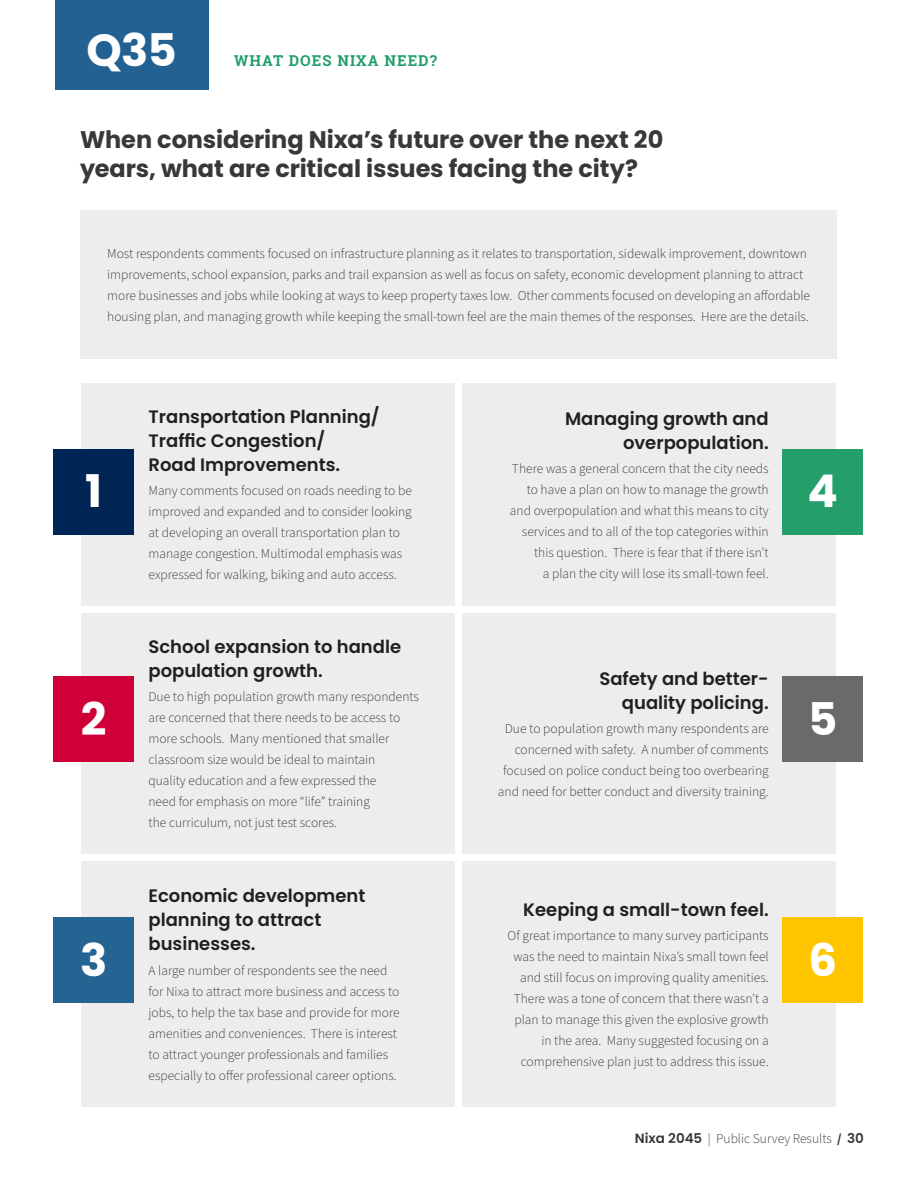
<style>
.page{position:relative;width:918px;height:1188px;background:#fff}
.page>*{position:absolute;margin:0;border:0;box-sizing:border-box;transform-origin:0 0}
.body{font:700 45px "Poppins";color:#fff}
.t1{font:700 24px/28.5px "Poppins";letter-spacing:-.005em;color:#363936}
.Heading_2{font:600 18px/24px "Poppins";color:#231f20}
.Heading_4{font:700 15px "Roboto Slab";letter-spacing:.07em;color:#249e6b}
.body-2{font:300 13.5px/21px "Source Sans Pro";color:#363936}
.s1{font-family:"Poppins";font-weight:600}
.s2{font-weight:700}
</style>
<div class="page">
<div style="left:55px;top:0;width:153px;height:90px;background:#236192"></div>
<div style="left:463px;top:383px;width:373px;height:223px;background:#ededed"></div>
<div style="left:463px;top:614px;width:373px;height:240px;background:#ededed"></div>
<div style="left:463px;top:862px;width:373px;height:245px;background:#ededed"></div>
<div style="left:81px;top:383px;width:373px;height:223px;background:#ededed"></div>
<div style="left:53px;top:449px;width:81px;height:85px;background:#002554"></div>
<div style="left:782px;top:449px;width:81px;height:85px;background:#249e6b"></div>
<div style="left:81px;top:614px;width:373px;height:240px;background:#ededed"></div>
<div style="left:53px;top:676px;width:81px;height:86px;background:#ce0037"></div>
<div style="left:782px;top:676px;width:81px;height:86px;background:#696b69"></div>
<div style="left:81px;top:862px;width:373px;height:245px;background:#ededed"></div>
<div style="left:53px;top:918px;width:81px;height:85px;background:#256392"></div>
<div style="left:782px;top:918px;width:81px;height:85px;background:#ffc600"></div>
<div style="left:80px;top:211px;width:757px;height:148px;background:#ededed"></div>
<p class="body" style="left:86px;top:24px;width:92px">Q35</p>
<p class="Heading_4" style="left:234px;top:50px;width:204px">WHAT DOES NIXA NEED?</p>
<p class="t1" style="left:80px;top:126px;width:585px">When considering Nixa’s future over the next 20 years, what are critical issues facing the city?</p>
<p class="body-2" style="left:107px;top:243px;width:704px">Most respondents comments focused on infrastructure planning as it relates to transportation, sidewalk improvement, downtown improvements, school expansion, parks and trail expansion as well as focus on safety, economic development planning to attract more businesses and jobs while looking at ways to keep property taxes low. Other comments focused on developing an affordable housing plan, and managing growth while keeping the small-town feel are the main themes of the responses. Here are the details.</p>
<p class="Heading_2" style="left:148px;top:405px;width:233px">Transportation Planning/<br>Traffic Congestion/<br>Road Improvements.</p>
<p class="body-2" style="left:148px;top:480px;width:265px">Many comments focused on roads needing to be improved and expanded and to consider looking at developing an overall transportation plan to manage congestion. Multimodal emphasis was expressed for walking, biking and auto access.</p>
<p class="Heading_2" style="left:565px;top:406px;width:205px;text-align:right">Managing growth and overpopulation.</p>
<p class="body-2" style="left:510px;top:458px;width:260px;text-align:right">There was a general concern that the city needs to have a plan on how to manage the growth and overpopulation and what this means to city services and to all of the top categories within this question. There is fear that if there isn’t<br>a plan the city will lose its small-town feel.</p>
<p class="body" style="left:85px;top:466px;width:18px">1</p>
<p class="body" style="left:808px;top:466px;width:32px">4</p>
<p class="Heading_2" style="left:148px;top:635px;width:254px">School expansion to handle population growth.</p>
<p class="body-2" style="left:148px;top:687px;width:272px">Due to high population growth many respondents are concerned that there needs to be access to more schools. Many mentioned that smaller classroom size would be ideal to maintain<br>quality education and a few expressed the<br>need for emphasis on more “life” training<br>the curriculum, not just test scores.</p>
<p class="Heading_2" style="left:599px;top:667px;width:171px;text-align:right">Safety and better&shy;quality policing.</p>
<p class="body-2" style="left:498px;top:718px;width:272px;text-align:right">Due to population growth many respondents are concerned with safety. A number of comments focused on police conduct being too overbearing and need for better conduct and diversity training.</p>
<p class="body" style="left:81px;top:693px;width:27px">2</p>
<p class="body" style="left:808px;top:693px;width:31px">5</p>
<p class="Heading_2" style="left:148px;top:883px;width:219px">Economic development planning to attract businesses.</p>
<p class="body-2" style="left:148px;top:960px;width:253px">A large number of respondents see the need for Nixa to attract more business and access to jobs, to help the tax base and provide for more amenities and conveniences. There is interest to attract younger professionals and families especially to offer professional career options.</p>
<p class="Heading_2" style="left:523px;top:898px;width:247px">Keeping a small-town feel.</p>
<p class="body-2" style="left:508px;top:925px;width:263px;text-align:right">Of great importance to many survey participants was the need to maintain Nixa’s small town feel and still focus on improving quality amenities.<br>There was a tone of concern that there wasn’t a plan to manage this given the explosive growth in the area. Many suggested focusing on a comprehensive plan just to address this issue.</p>
<p class="body" style="left:80px;top:934px;width:29px">3</p>
<p class="body" style="left:808px;top:934px;width:30px">6</p>
<p class="body-2" style="left:635px;top:1129px;width:231px"><span class="s1">Nixa 2045</span> | Public Survey Results <span class="s2">/</span> <span class="s1">30</span></p>
</div>
